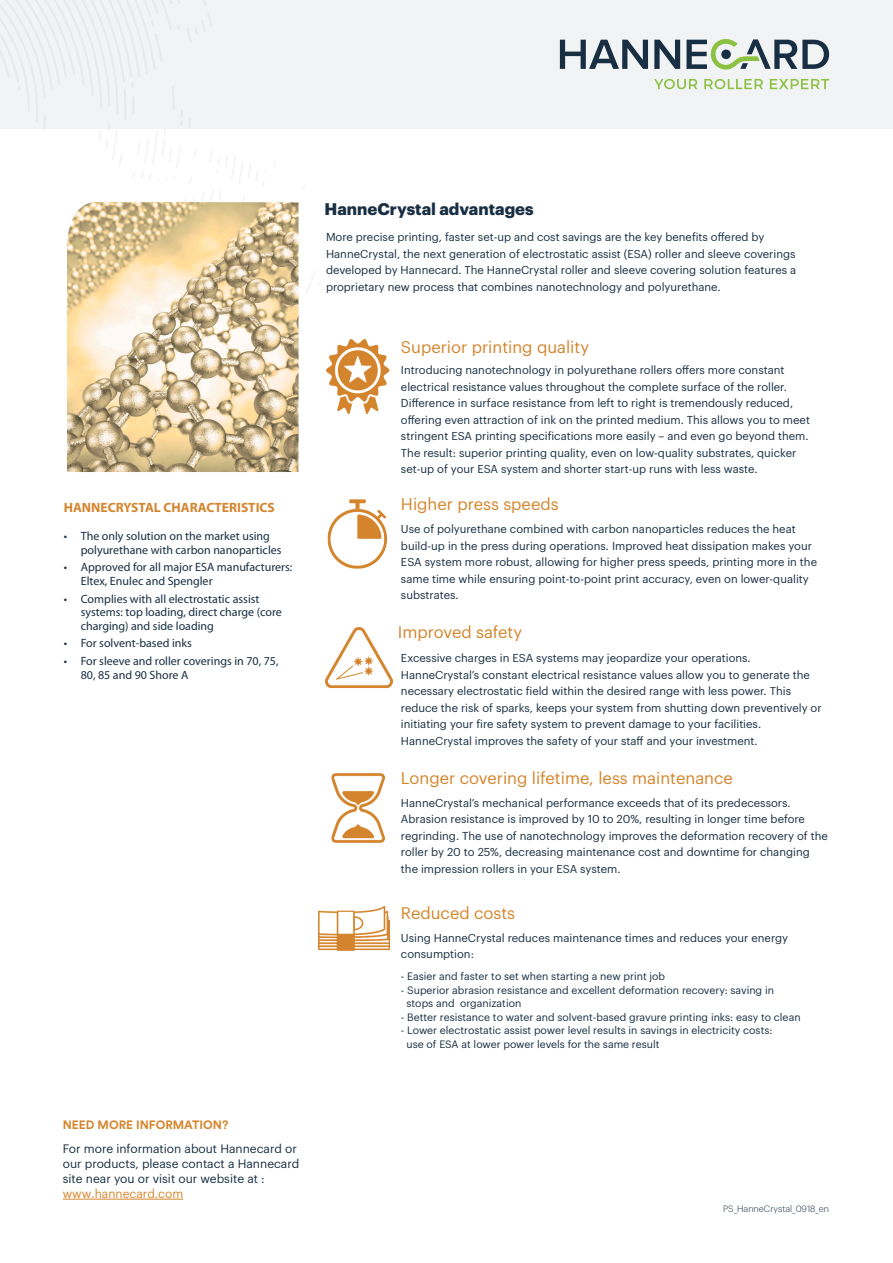
<style>
.page{position:relative;width:893px;height:1263px;background:#fff}
.page>*{position:absolute;margin:0;border:0;box-sizing:border-box;transform-origin:0 0}
.HC_DOC_-_Side_column{font:16.5px "Graphik";color:#d5852c}
.HC_DOC_-_Side_column-2{font:16.5px "Graphik";color:#d5852e}
.HC_DOC_-_Side_column-3{font:700 16.5px "Graphik";color:#182e42}
.t1{font:700 13.5px "Myriad Pro";color:#d5852e}
.t2{font:12px/13.5px "Myriad Pro";color:#182e42}
.t3{font:12px/15px "Graphik";color:#182e42}
.t4{font:700 12px "Circular Std";color:#d5852c}
.t5{font:11.25px/16.5px "Graphik";color:#182e42}
.t6{font:10.5px/13.5px "Graphik";color:#182e42}
.t7{font:300 9px "Graphik";color:#182e42}
.s1{color:#d5852c}
</style>
<div class="page">
<div style="left:0;top:0;width:893px;height:128px;background:#f2f3f4"></div>
<svg style="left:560px;top:40px;width:88px;height:29px"></svg>
<svg style="left:654px;top:40px;width:26px;height:29px"></svg>
<svg style="left:686px;top:39px;width:143px;height:31px"></svg>
<svg style="left:654px;top:79px;width:175px;height:10px"></svg>
<hr style="left:63px;top:1199px;width:120px;height:1px;background:#d5852c">
<img style="left:326px;top:340px;width:64px;height:74px">
<img style="left:327px;top:499px;width:60px;height:70px">
<img style="left:325px;top:627px;width:68px;height:62px">
<img style="left:331px;top:773px;width:54px;height:70px">
<img style="left:319px;top:905px;width:70px;height:46px">
<img style="left:67px;top:202px;width:232px;height:270px">
<p class="t1" style="left:64px;top:498px;width:213px">HANNECRYSTAL CHARACTERISTICS</p>
<p class="t2" style="left:81px;top:529px;width:202px;text-indent:-17px">• The only solution on the market using polyurethane with carbon nanoparticles</p>
<p class="t2" style="left:81px;top:560px;width:213px;text-indent:-17px">• Approved for all major ESA manufacturers:<br>Eltex, Enulec and Spengler</p>
<p class="t2" style="left:81px;top:592px;width:203px;text-indent:-17px">• Complies with all electrostatic assist systems: top loading, direct charge (core charging) and side loading</p>
<p class="t2" style="left:64px;top:636px;width:130px">• For solvent-based inks</p>
<p class="t2" style="left:81px;top:654px;width:199px;text-indent:-17px">• For sleeve and roller coverings in 70, 75,<br>80, 85 and 90 Shore A</p>
<p class="HC_DOC_-_Side_column-3" style="left:325px;top:196px;width:211px">HanneCrystal advantages</p>
<p class="t5" style="left:326px;top:228px;width:472px">More precise printing, faster set-up and cost savings are the key benefits offered by HanneCrystal, the next generation of electrostatic assist (ESA) roller and sleeve coverings developed by Hannecard. The HanneCrystal roller and sleeve covering solution features a proprietary new process that combines nanotechnology and polyurethane.</p>
<p class="HC_DOC_-_Side_column-2" style="left:401px;top:335px;width:190px">Superior printing quality</p>
<p class="t5" style="left:401px;top:361px;width:410px">Introducing nanotechnology in polyurethane rollers offers more constant electrical resistance values throughout the complete surface of the roller.<br>Difference in surface resistance from left to right is tremendously reduced, offering even attraction of ink on the printed medium. This allows you to meet stringent ESA printing specifications more easily – and even go beyond them.<br>The result: superior printing quality, even on low-quality substrates, quicker set-up of your ESA system and shorter start-up runs with less waste.</p>
<p class="HC_DOC_-_Side_column" style="left:401px;top:492px;width:159px">Higher press speeds</p>
<p class="t5" style="left:401px;top:520px;width:418px">Use of polyurethane combined with carbon nanoparticles reduces the heat build-up in the press during operations. Improved heat dissipation makes your ESA system more robust, allowing for higher press speeds, printing more in the same time while ensuring point-to-point print accuracy, even on lower-quality substrates.</p>
<p class="HC_DOC_-_Side_column" style="left:398px;top:620px;width:126px">Improved safety</p>
<p class="t5" style="left:401px;top:649px;width:422px">Excessive charges in ESA systems may jeopardize your operations.<br>HanneCrystal’s constant electrical resistance values allow you to generate the necessary electrostatic field within the desired range with less power. This reduce the risk of sparks, keeps your system from shutting down preventively or initiating your fire safety system to prevent damage to your facilities.<br>HanneCrystal improves the safety of your staff and your investment.</p>
<p class="HC_DOC_-_Side_column" style="left:401px;top:766px;width:333px">Longer covering lifetime, less maintenance</p>
<p class="t5" style="left:401px;top:794px;width:428px">HanneCrystal’s mechanical performance exceeds that of its predecessors.<br>Abrasion resistance is improved by 10 to 20%, resulting in longer time before regrinding. The use of nanotechnology improves the deformation recovery of the roller by 20 to 25%, decreasing maintenance cost and downtime for changing the impression rollers in your ESA system.</p>
<p class="HC_DOC_-_Side_column" style="left:401px;top:900px;width:116px">Reduced costs</p>
<p class="t5" style="left:401px;top:928px;width:389px">Using HanneCrystal reduces maintenance times and reduces your energy consumption:</p>
<p class="t6" style="left:401px;top:968px;width:266px">- Easier and faster to set when starting a new print job</p>
<p class="t6" style="left:407px;top:982px;width:369px;text-indent:-6px">- Superior abrasion resistance and excellent deformation recovery: saving in stops and organization</p>
<p class="t6" style="left:401px;top:1009px;width:401px">- Better resistance to water and solvent-based gravure printing inks: easy to clean</p>
<p class="t6" style="left:407px;top:1022px;width:367px;text-indent:-6px">- Lower electrostatic assist power level results in savings in electricity costs: use of ESA at lower power levels for the same result</p>
<p class="t4" style="left:63px;top:1117px;width:167px">NEED MORE INFORMATION?</p>
<p class="t3" style="left:63px;top:1140px;width:238px">For more information about Hannecard or our products, please contact a Hannecard site near you or visit our website at : <span class="s1">www.hannecard.com</span></p>
<p class="t7" style="left:723px;top:1202px;width:108px">PS_HanneCrystal_0918_en</p>
</div>
